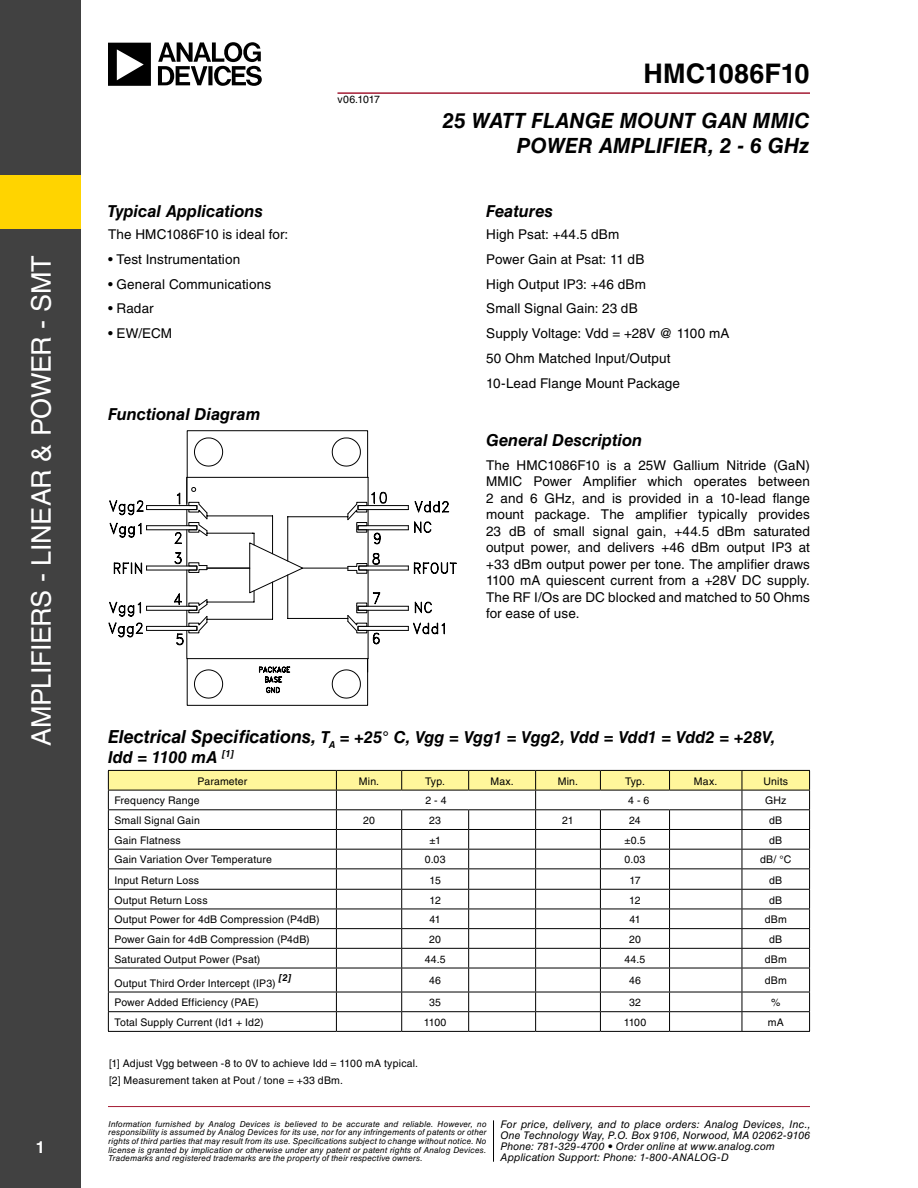
<style>
.page{position:relative;width:918px;height:1188px;background:#fff}
.page>*{position:absolute;margin:0;border:0;box-sizing:border-box;transform-origin:0 0}
.t1{font:27px "Helvetica LT Std";letter-spacing:-.015em;color:#fff}
.t2{font:700 27px "Helvetica LT Std";color:#000}
.t3{font:italic 700 21px/25.2px "Helvetica LT Std";color:#000;text-align:right}
.t4{font:italic 700 16.5px "Helvetica LT Std";letter-spacing:-.005em;color:#000}
.t5{font:700 16.5px "Helvetica LT Std";color:#fff}
.Body_Copy{font:13.5px/16.5px "Helvetica LT Std";letter-spacing:.01em;color:#000}
.t6{font:10.5px "Helvetica LT Std";letter-spacing:.015em;color:#000}
.t7{font:italic 10.5px/10.9px "Helvetica LT Std";letter-spacing:.015em;color:#000}
.t8{font:italic 700 9.6px "Helvetica LT Std";color:#000}
.t9{font:italic 8.25px/8.7px "Helvetica LT Std";letter-spacing:.02em;color:#000;text-align:justify}
.s1{font-size:18px}
</style>
<div class="page">
<div style="left:0;top:0;width:81px;height:1188px;background:#414141"></div>
<hr style="left:108px;top:1106px;width:702px;height:1px;background:#a41b33">
<hr style="left:338px;top:92px;width:472px;height:2px;background:#a41b33">
<div style="left:0;top:175px;width:81px;height:54px;background:#ffd400"></div>
<svg style="left:108px;top:42px;width:154px;height:44px"></svg>
<hr style="left:493px;top:1121px;width:1px;height:40px;background:#000">
<svg style="left:108px;top:770px;width:702px;height:261px"></svg>
<hr style="left:108px;top:1031px;width:228px;height:1px;background:#000">
<hr style="left:336px;top:1031px;width:66px;height:1px;background:#000">
<hr style="left:402px;top:1031px;width:67px;height:1px;background:#000">
<hr style="left:469px;top:1031px;width:67px;height:1px;background:#000">
<hr style="left:536px;top:1031px;width:64px;height:1px;background:#000">
<hr style="left:600px;top:1031px;width:70px;height:1px;background:#000">
<hr style="left:670px;top:1031px;width:72px;height:1px;background:#000">
<hr style="left:742px;top:1031px;width:68px;height:1px;background:#000">
<svg style="left:415px;top:602px;width:17px;height:11px"></svg>
<div style="left:187px;top:658px;width:181px;height:48px;border:1px solid #000"></div>
<svg style="left:332px;top:437px;width:29px;height:30px"></svg>
<svg style="left:194px;top:437px;width:29px;height:30px"></svg>
<div style="left:187px;top:430px;width:181px;height:48px;border:1px solid #000"></div>
<div style="left:358px;top:606px;width:51px;height:5px;border:1px solid #000"></div>
<div style="left:358px;top:626px;width:51px;height:5px;border:1px solid #000"></div>
<div style="left:146px;top:626px;width:51px;height:5px;border:1px solid #000"></div>
<div style="left:146px;top:606px;width:51px;height:5px;border:1px solid #000"></div>
<div style="left:358px;top:505px;width:51px;height:5px;border:1px solid #000"></div>
<div style="left:358px;top:525px;width:51px;height:5px;border:1px solid #000"></div>
<div style="left:146px;top:525px;width:51px;height:5px;border:1px solid #000"></div>
<div style="left:146px;top:505px;width:51px;height:5px;border:1px solid #000"></div>
<svg style="left:408px;top:501px;width:41px;height:12px"></svg>
<svg style="left:408px;top:562px;width:49px;height:12px"></svg>
<svg style="left:109px;top:500px;width:38px;height:15px"></svg>
<svg style="left:114px;top:562px;width:33px;height:12px"></svg>
<svg style="left:408px;top:622px;width:37px;height:12px"></svg>
<svg style="left:408px;top:521px;width:23px;height:12px"></svg>
<svg style="left:109px;top:522px;width:38px;height:16px"></svg>
<svg style="left:108px;top:601px;width:39px;height:36px"></svg>
<svg style="left:174px;top:477px;width:213px;height:222px"></svg>
<p class="t1" style="left:26px;top:746px;width:492px;rotate:-90deg">Amplifiers - Linear &amp; Power - SMT</p>
<p class="t5" style="left:36px;top:1138px;width:11px">1</p>
<p class="t4" style="left:107px;top:201px;width:157px">Typical Applications</p>
<p class="Body_Copy" style="left:108px;top:226px;width:182px">The HMC1086F10 is ideal for:</p>
<p class="Body_Copy" style="left:108px;top:251px;width:134px">• Test I nstrumentation</p>
<p class="Body_Copy" style="left:108px;top:276px;width:165px">• General Communications</p>
<p class="Body_Copy" style="left:108px;top:300px;width:47px">• Radar</p>
<p class="Body_Copy" style="left:108px;top:325px;width:64px">• EW/ECM</p>
<p class="t4" style="left:108px;top:404px;width:154px">Functional Diagram</p>
<p class="t6" style="left:338px;top:93px;width:44px">v06.1017</p>
<p class="t2" style="left:644px;top:57px;width:168px">HMC1086F10</p>
<p class="t3" style="left:442px;top:107px;width:275px">25 WATT Flange Mount GaN</p>
<p class="t3" style="left:517px;top:107px;width:294px">MMIC<br>POWER AMPLIFIER, 2 - 6 GHz</p>
<p class="t4" style="left:486px;top:201px;width:68px">Features</p>
<p class="Body_Copy" style="left:486px;top:226px;width:135px">High Psat: +44.5 dBm</p>
<p class="Body_Copy" style="left:486px;top:251px;width:160px">Power Gain at Psat: 11 dB</p>
<p class="Body_Copy" style="left:486px;top:276px;width:161px">High Output IP3: +46 dBm</p>
<p class="Body_Copy" style="left:486px;top:300px;width:153px">Small Signal Gain: 23 dB</p>
<p class="Body_Copy" style="left:486px;top:325px;width:245px">Supply Voltage: Vdd = +28V @ 1100 mA</p>
<p class="Body_Copy" style="left:486px;top:350px;width:186px">50 Ohm Matched I nput/Output</p>
<p class="Body_Copy" style="left:486px;top:375px;width:195px">10-Lead Flange Mount Package</p>
<p class="t4" style="left:486px;top:430px;width:158px">General Description</p>
<p class="Body_Copy" style="left:486px;top:457px;width:326px">The HMC1086F10 is a 25W Gallium Nitride (GaN)<br>MMI</p>
<p class="Body_Copy" style="left:486px;top:473px;width:326px;text-align:justify;text-indent:27px">C Power Amplifier which operates between 2 and 6 GHz, and is provided in a 10-lead flange mount package. The amplifier typically provides 23 dB of small signal gain, +44.5 dBm saturated output power, and delivers +46 dBm output IP3 at +33 dBm output power per tone. The amplifier draws 1100 mA quiescent current from a +28V DC supply.<br>The RF I/Os are DC blocked and matched to 50 Ohms for ease of use.</p>
<p class="t4" style="left:108px;top:727px;width:669px"><span class="s1">Electrical Specifications,</span> T<sub>A</sub> = +25° C, Vgg = Vgg1 = Vgg2, Vdd = Vdd1 = Vdd2 = +28V,</p>
<p class="t4" style="left:108px;top:747px;width:128px">Idd = 1100 mA <sup>[1]</sup></p>
<p class="t6" style="left:197px;top:775px;width:51px">Parameter</p>
<p class="t6" style="left:359px;top:775px;width:22px">Min.</p>
<p class="t6" style="left:425px;top:775px;width:21px">Typ.</p>
<p class="t6" style="left:490px;top:775px;width:25px">Max.</p>
<p class="t6" style="left:558px;top:775px;width:22px">Min.</p>
<p class="t6" style="left:625px;top:775px;width:21px">Typ.</p>
<p class="t6" style="left:694px;top:775px;width:25px">Max.</p>
<p class="t6" style="left:763px;top:775px;width:26px">Units</p>
<p class="t6" style="left:114px;top:795px;width:87px">Frequency Range</p>
<p class="t6" style="left:426px;top:795px;width:23px">2 - 4</p>
<p class="t6" style="left:628px;top:795px;width:23px">4 - 6</p>
<p class="t6" style="left:765px;top:795px;width:23px">GHz</p>
<p class="t6" style="left:114px;top:814px;width:87px">Small Signal Gain</p>
<p class="t6" style="left:363px;top:814px;width:13px">20</p>
<p class="t6" style="left:429px;top:814px;width:13px">23</p>
<p class="t6" style="left:562px;top:814px;width:13px">21</p>
<p class="t6" style="left:629px;top:814px;width:13px">24</p>
<p class="t6" style="left:769px;top:814px;width:15px">dB</p>
<p class="t6" style="left:114px;top:834px;width:68px">Gain Flatness</p>
<p class="t6" style="left:429px;top:834px;width:13px">±1</p>
<p class="t6" style="left:624px;top:834px;width:23px">±0.5</p>
<p class="t6" style="left:769px;top:834px;width:15px">dB</p>
<p class="t6" style="left:114px;top:854px;width:159px">Gain Variation Over Temperature</p>
<p class="t6" style="left:425px;top:854px;width:22px">0.03</p>
<p class="t6" style="left:625px;top:854px;width:22px">0.03</p>
<p class="t6" style="left:760px;top:854px;width:33px">dB/ °C</p>
<p class="t6" style="left:114px;top:874px;width:86px">I nput Return Loss</p>
<p class="t6" style="left:430px;top:874px;width:13px">15</p>
<p class="t6" style="left:629px;top:874px;width:13px">17</p>
<p class="t6" style="left:769px;top:874px;width:15px">dB</p>
<p class="t6" style="left:114px;top:894px;width:95px">Output Return Loss</p>
<p class="t6" style="left:430px;top:894px;width:13px">12</p>
<p class="t6" style="left:629px;top:894px;width:13px">12</p>
<p class="t6" style="left:769px;top:894px;width:15px">dB</p>
<p class="t6" style="left:114px;top:913px;width:207px">Output Power for 4dB Compression (P4dB)</p>
<p class="t6" style="left:430px;top:913px;width:13px">41</p>
<p class="t6" style="left:629px;top:913px;width:13px">41</p>
<p class="t6" style="left:765px;top:913px;width:24px">dBm</p>
<p class="t6" style="left:114px;top:933px;width:197px">Power Gain for 4dB Compression (P4dB)</p>
<p class="t6" style="left:429px;top:933px;width:13px">20</p>
<p class="t6" style="left:629px;top:933px;width:13px">20</p>
<p class="t6" style="left:769px;top:933px;width:15px">dB</p>
<p class="t6" style="left:114px;top:953px;width:147px">Saturated Output Power (Psat)</p>
<p class="t6" style="left:425px;top:953px;width:22px">44.5</p>
<p class="t6" style="left:624px;top:953px;width:22px">44.5</p>
<p class="t6" style="left:765px;top:953px;width:24px">dBm</p>
<p class="t6" style="left:114px;top:977px;width:163px">Output Third Order I ntercept (IP3)</p>
<p class="t8" style="left:279px;top:972px;width:14px">[2]</p>
<p class="t6" style="left:429px;top:975px;width:13px">46</p>
<p class="t6" style="left:629px;top:975px;width:13px">46</p>
<p class="t6" style="left:765px;top:975px;width:24px">dBm</p>
<p class="t6" style="left:114px;top:997px;width:146px">Power Added Efficiency (PAE)</p>
<p class="t6" style="left:429px;top:997px;width:13px">35</p>
<p class="t6" style="left:629px;top:997px;width:13px">32</p>
<p class="t6" style="left:771px;top:997px;width:11px">%</p>
<p class="t6" style="left:114px;top:1016px;width:151px">Total Supply Current (Id1 + Id2)</p>
<p class="t6" style="left:424px;top:1016px;width:24px">1100</p>
<p class="t6" style="left:624px;top:1016px;width:24px">1100</p>
<p class="t6" style="left:768px;top:1016px;width:17px">mA</p>
<p class="t6" style="left:109px;top:1057px;width:311px">[1] Adjust Vgg between -8 to 0V to achieve I dd = 1100 mA typical.</p>
<p class="t6" style="left:109px;top:1074px;width:235px">[2] Measurement taken at Pout / tone = +33 dBm.</p>
<p class="t9" style="left:109px;top:1119px;width:380px">Information furnished by Analog Devices is believed to be accurate and reliable. However, no responsibility is assumed by Analog Devices for its use, nor for any infringements of patents or other rights of third parties that may result from its use. Specifications subject to change without notice. No license is granted by implication or otherwise under any patent or patent rights of Analog Devices.<br>Trademarks and registered trademarks are the property of their respective owners.</p>
<p class="t7" style="left:500px;top:1119px;width:312px">For price, delivery, and to place orders: Analog Devices, Inc., One Technology Way, P.O. Box 9106, Norwood, MA 02062-9106<br>Phone: 781-329-4700 • Order online at www.analog.com Application Support: Phone: 1-800-ANALOG-D</p>
</div>
